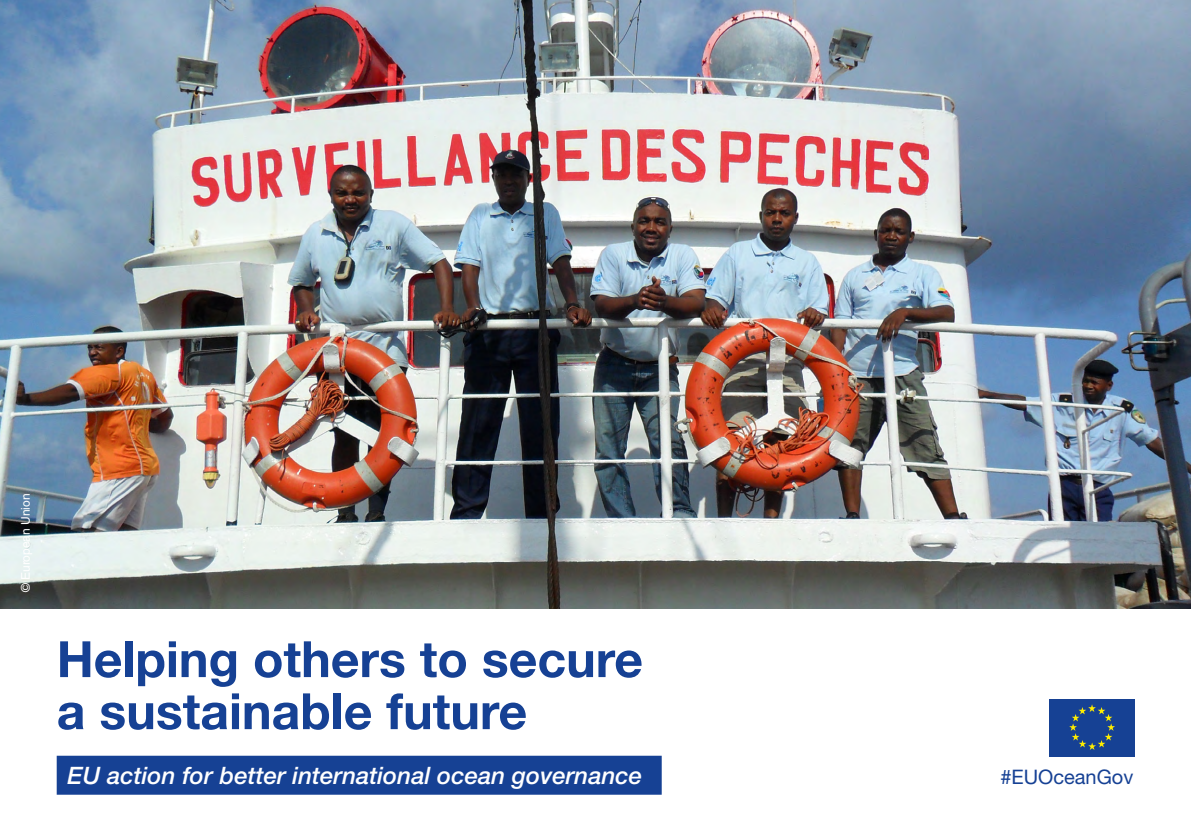
<style>
.page{position:relative;width:1191px;height:840px;background:#fff}
.page>*{position:absolute;margin:0;border:0;box-sizing:border-box;transform-origin:0 0}
.t1{font:700 50px/52px "Helvetica Neue LT Std";color:#164194}
.t2{font:italic 500 24px "Helvetica Neue LT Std";color:#fff}
.t3{font:20px "Helvetica Neue LT Std";color:#164194}
.t4{font:12px "Helvetica LT Std";color:#fff}
</style>
<div class="page">
<div style="left:57px;top:756px;width:604px;height:37px;background:#164194"></div>
<div style="left:57px;top:755px;width:604px;height:39px;border:2px solid #164194"></div>
<div style="left:1049px;top:698px;width:85px;height:57px;background:#164194"></div>
<svg style="left:1069px;top:704px;width:46px;height:45px"></svg>
<img style="left:0;top:0;width:1191px;height:608px">
<p class="t4" style="left:19px;top:592px;width:100px;rotate:-90deg">© European Union</p>
<p class="t1" style="left:57px;top:631px;width:588px">Helping others to secure a sustainable future</p>
<p class="t2" style="left:68px;top:760px;width:576px">EU action for better international ocean governance</p>
<p class="t3" style="left:1000px;top:764px;width:134px">#EUOceanGov</p>
</div>
